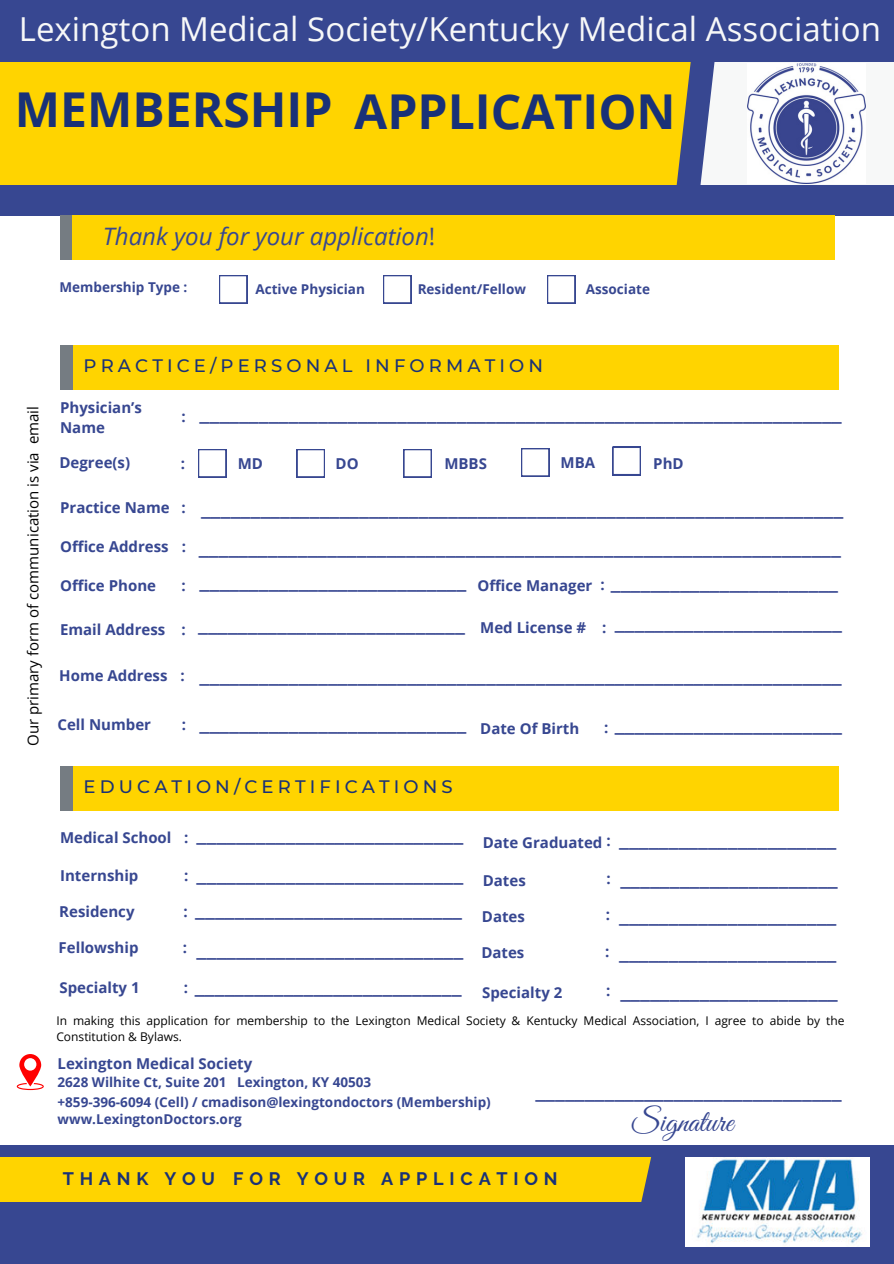
<style>
.page{position:relative;width:894px;height:1264px;background:#fff}
.page>*{position:absolute;margin:0;border:0;box-sizing:border-box;transform-origin:0 0}
.t1{font:700 48px "Open Sans";color:#193177}
.t2{font:33px "Open Sans";color:#f7f8f8}
.t3{font:31.5px "Great Vibes";color:#374791}
.t4{font:700 24px/38.2px "Open Sans";color:#374791}
.t5{font:italic 24px "Open Sans";color:#374791}
.t6{font:500 18px "Montserrat";letter-spacing:.23em;color:#193177}
.t7{font:700 18px "Raleway";letter-spacing:.32em;color:#193177}
.t8{font:700 15px/20.2px "Open Sans";color:#374791}
.t9{font:15px "Open Sans";color:#000}
.t10{font:700 13.5px/20.5px "Open Sans";color:#374791}
.t11{font:12px/16px "Open Sans";color:#000}
.s1{font-style:normal}
</style>
<div class="page">
<div style="left:0;top:0;width:893px;height:216px;background:#374791"></div>
<div style="left:0;top:62px;width:695px;height:123px;background:#ffd400"></div>
<div style="left:0;top:1144px;width:893px;height:119px;background:#374791"></div>
<div style="left:0;top:1156px;width:656px;height:45px;background:#ffd400"></div>
<div style="left:60px;top:216px;width:18px;height:44px;background:#757c82"></div>
<div style="left:72px;top:216px;width:762px;height:44px;background:#ffd400"></div>
<div style="left:60px;top:345px;width:30px;height:44px;background:#757c82"></div>
<div style="left:73px;top:345px;width:765px;height:44px;background:#ffd400"></div>
<div style="left:695px;top:62px;width:198px;height:122px;background:#f7f8f8"></div>
<svg style="left:661px;top:62px;width:70px;height:154px"></svg>
<svg style="left:624px;top:1144px;width:68px;height:58px"></svg>
<img style="left:747px;top:63px;width:118px;height:121px">
<img style="left:685px;top:1157px;width:184px;height:89px">
<div style="left:60px;top:766px;width:30px;height:45px;background:#757c82"></div>
<div style="left:73px;top:766px;width:765px;height:45px;background:#ffd400"></div>
<svg style="left:17px;top:1054px;width:27px;height:36px"></svg>
<svg style="left:198px;top:449px;width:28px;height:28px"></svg>
<svg style="left:296px;top:449px;width:29px;height:28px"></svg>
<svg style="left:403px;top:449px;width:28px;height:28px"></svg>
<svg style="left:521px;top:448px;width:28px;height:28px"></svg>
<svg style="left:612px;top:447px;width:28px;height:28px"></svg>
<svg style="left:219px;top:275px;width:28px;height:28px"></svg>
<svg style="left:383px;top:275px;width:28px;height:28px"></svg>
<svg style="left:547px;top:275px;width:28px;height:28px"></svg>
<h2 class="t2" style="left:19px;top:7px;width:863px">Lexington Medical Society/Kentucky Medical Association</h2>
<h1 class="t1" style="left:15px;top:78px;width:662px">MEMBERSHIP APPLICATION</h1>
<p class="t5" style="left:103px;top:220px;width:334px">Thank you for your application<span class="s1">!</span></p>
<p class="t10" style="left:59px;top:276px;width:129px">Membership Type :</p>
<p class="t10" style="left:255px;top:278px;width:111px">Active Physician</p>
<p class="t10" style="left:417px;top:278px;width:110px">Resident/Fellow</p>
<p class="t10" style="left:585px;top:278px;width:66px">Associate</p>
<p class="t9" style="left:23px;top:746px;width:341px;rotate:-90deg">Our primary form of communication is via email</p>
<p class="t6" style="left:84px;top:352px;width:460px">PRACTICE/PERSONAL INFORMATION</p>
<p class="t8" style="left:60px;top:397px;width:83px">Physician’s<br>Name</p>
<p class="t8" style="left:181px;top:406px;width:6px">:</p>
<p class="t4" style="left:199px;top:391px;width:643px">_________________________________________________________________</p>
<p class="t8" style="left:59px;top:452px;width:72px">Degree(s)</p>
<p class="t8" style="left:181px;top:452px;width:6px">:</p>
<p class="t8" style="left:653px;top:452px;width:32px">PhD</p>
<p class="t8" style="left:238px;top:452px;width:27px">MD</p>
<p class="t8" style="left:335px;top:452px;width:25px">DO</p>
<p class="t8" style="left:444px;top:452px;width:44px">MBBS</p>
<p class="t8" style="left:560px;top:452px;width:36px">MBA</p>
<p class="t8" style="left:60px;top:497px;width:127px">Practice Name :</p>
<p class="t8" style="left:60px;top:536px;width:127px">Office Address :</p>
<p class="t4" style="left:199px;top:486px;width:646px;line-height:39.5px">_________________________________________________________________ _________________________________________________________________</p>
<p class="t8" style="left:60px;top:575px;width:97px">Office Phone</p>
<p class="t8" style="left:181px;top:575px;width:6px">:</p>
<p class="t8" style="left:477px;top:575px;width:129px">Office Manager :</p>
<p class="t8" style="left:60px;top:618px;width:127px">Email Address :</p>
<p class="t8" style="left:480px;top:617px;width:128px">Med License # :</p>
<p class="t4" style="left:198px;top:557px;width:270px;line-height:43.2px">___________________________ ___________________________</p>
<p class="t4" style="left:610px;top:559px;width:233px;line-height:40.2px">_______________________ _______________________</p>
<p class="t8" style="left:59px;top:665px;width:127px">Home Address :</p>
<p class="t4" style="left:199px;top:653px;width:643px">_________________________________________________________________</p>
<p class="t8" style="left:58px;top:713px;width:95px">Cell Number</p>
<p class="t8" style="left:182px;top:713px;width:6px">:</p>
<p class="t8" style="left:480px;top:718px;width:100px">Date Of Birth</p>
<p class="t8" style="left:604px;top:717px;width:6px">:</p>
<p class="t4" style="left:199px;top:701px;width:268px">___________________________</p>
<p class="t4" style="left:614px;top:702px;width:229px">_______________________</p>
<p class="t6" style="left:84px;top:774px;width:370px">EDUCATION/CERTIFICATIONS</p>
<p class="t8" style="left:60px;top:826px;width:130px">Medical School :</p>
<p class="t8" style="left:482px;top:831px;width:130px">Date Graduated :</p>
<p class="t8" style="left:482px;top:869px;width:45px">Dates</p>
<p class="t8" style="left:606px;top:868px;width:6px">:</p>
<p class="t4" style="left:196px;top:811px;width:268px;line-height:39.8px">___________________________ ___________________________</p>
<p class="t4" style="left:195px;top:888px;width:270px;text-align:justify">___________________________ ___________________________ ___________________________</p>
<p class="t4" style="left:619px;top:816px;width:220px;line-height:39.2px">______________________ ______________________</p>
<p class="t4" style="left:619px;top:893px;width:220px;text-align:justify">______________________ ______________________ ______________________</p>
<p class="t8" style="left:60px;top:865px;width:80px">Internship</p>
<p class="t8" style="left:184px;top:865px;width:6px">:</p>
<p class="t8" style="left:59px;top:901px;width:77px">Residency</p>
<p class="t8" style="left:183px;top:901px;width:6px">:</p>
<p class="t8" style="left:482px;top:905px;width:45px">Dates</p>
<p class="t8" style="left:605px;top:904px;width:6px">:</p>
<p class="t8" style="left:59px;top:937px;width:81px">Fellowship</p>
<p class="t8" style="left:183px;top:937px;width:6px">:</p>
<p class="t8" style="left:481px;top:942px;width:45px">Dates</p>
<p class="t8" style="left:605px;top:940px;width:6px">:</p>
<p class="t8" style="left:59px;top:977px;width:82px">Specialty 1</p>
<p class="t8" style="left:184px;top:977px;width:6px">:</p>
<p class="t8" style="left:482px;top:981px;width:82px">Specialty 2</p>
<p class="t8" style="left:606px;top:980px;width:6px">:</p>
<p class="t11" style="left:56px;top:1012px;width:789px">In making this application for membership to the Lexington Medical Society &amp; Kentucky Medical Association, I agree to abide by the<br>Constitution &amp; Bylaws.</p>
<p class="t8" style="left:58px;top:1052px;width:196px">Lexington Medical Society</p>
<p class="t10" style="left:58px;top:1071px;width:434px">2628 Wilhite Ct, Suite 201 Lexington, KY 40503<br>+859-396-6094 (Cell) / cmadison@lexingtondoctors (Membership)</p>
<p class="t10" style="left:58px;top:1108px;width:186px">www.LexingtonDoctors.org</p>
<p class="t4" style="left:535px;top:1069px;width:308px">_______________________________</p>
<h3 class="t3" style="left:631px;top:1103px;width:103px">Signature</h3>
<p class="t7" style="left:63px;top:1168px;width:496px">THANK YOU FOR YOUR APPLICATION</p>
</div>
